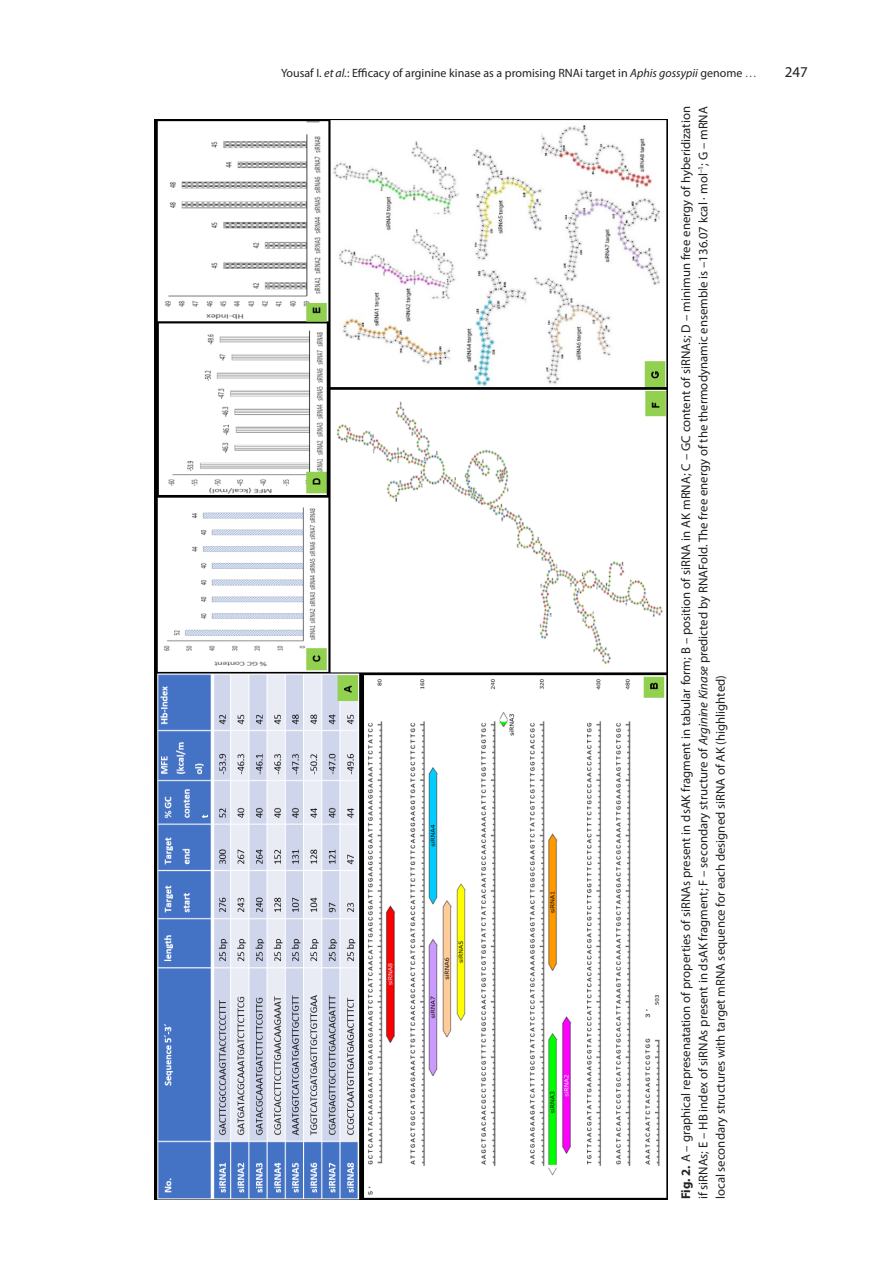
<style>
.page{position:relative;width:893px;height:1263px;background:#fff}
.page>*{position:absolute;margin:0;border:0;box-sizing:border-box;transform-origin:0 0}
.t1{font:15px "Myriad Pro";color:#231f20}
._00_Podpis{font:12.75px/17.2px "Myriad Pro";color:#231f20;text-align:justify}
.t2{font:12px "Myriad Pro";color:#231f20}
.s1{font-style:italic}
.s2{color:#57585a}
.s3{font-weight:700;color:#222}
</style>
<div class="page">
<img style="left:155px;top:119px;width:513px;height:1080px">
<p class="t2" style="left:281px;top:66px;width:477px">Yousaf I. <span class="s1">et al.</span>: Efficacy of arginine kinase as a promising RNAi target in <span class="s1">Aphis gossypii</span> genome <span class="s2">…</span></p>
<p class="t1" style="left:785px;top:63px;width:25px">247</p>
<p class="_00_Podpis" style="left:677px;top:1199px;width:1094px;rotate:-90deg"><span class="s3">Fig. 2.</span> A – graphical represenatation of properties of siRNAs present in dsAK fragment in tabular form; B – position of siRNA in AK mRNA; C – GC content of siRNAs; D – minimun free energy of hyberidization if siRNAs; E – HB index of siRNAs present in dsAK fragment; F – secondary structure of <span class="s1">Arginine Kinase</span> predicted by RNAFold. The free energy of the thermodynamic ensemble is –136.07 kcal · mol<sup>–1</sup>; G – mRNA local secondary structures with target mRNA sequence for each designed siRNA of AK (highlighted)</p>
</div>
